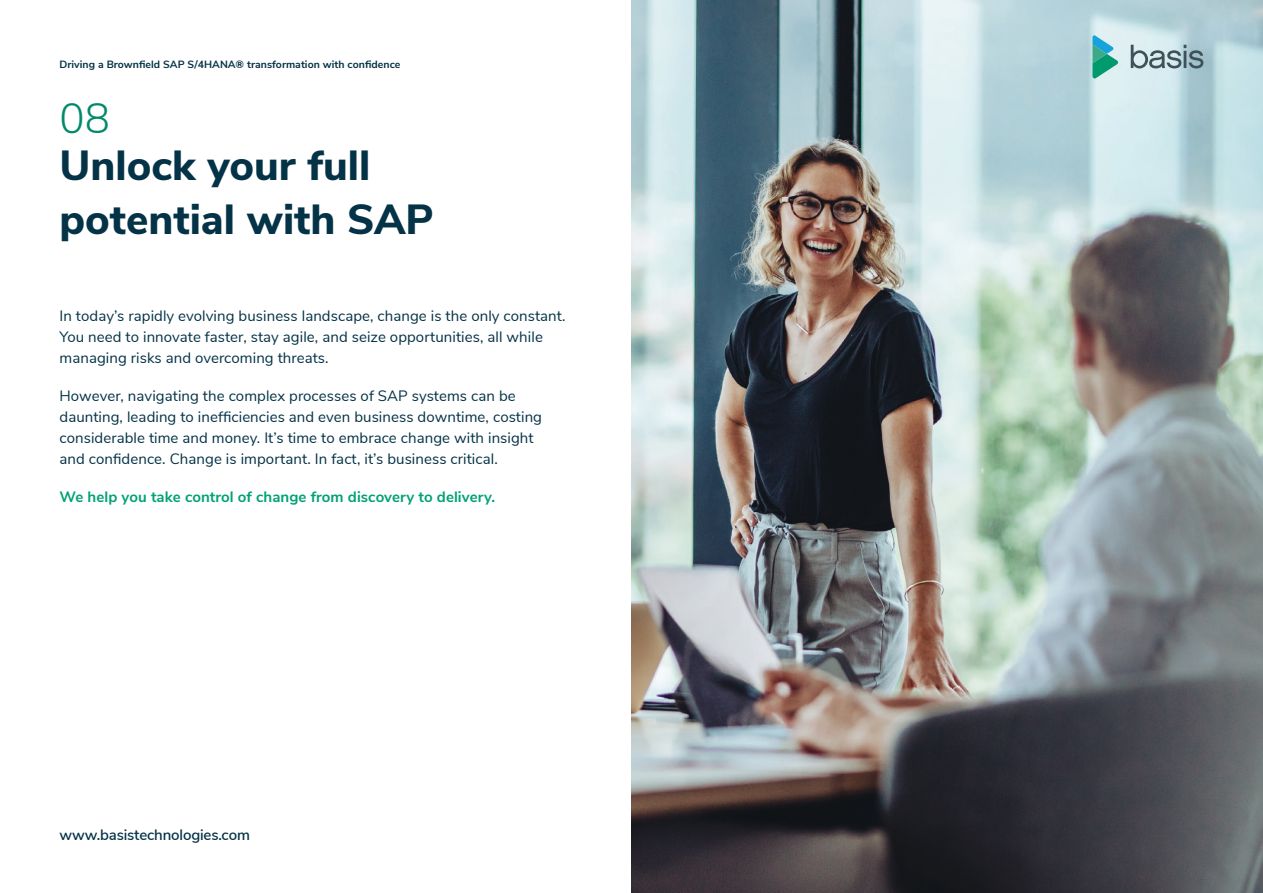
<style>
.page{position:relative;width:1263px;height:893px;background:#fff}
.page>*{position:absolute;margin:0;border:0;box-sizing:border-box;transform-origin:0 0}
.t1{font:800 42px/54px "Nunito Sans";color:#043246}
.t2{font:300 42px "Nunito Sans";color:#008a6a}
.body{font:15px/21px "Nunito Sans";letter-spacing:.005em;color:#043246}
.body-2{font:700 15px "Nunito Sans";letter-spacing:.005em;color:#00a176}
.t3{font:600 15px "Nunito Sans";letter-spacing:-.01em;color:#043246}
.t4{font:700 10.5px "Nunito Sans";letter-spacing:.005em;color:#043246}
</style>
<div class="page">
<img style="left:631px;top:0;width:632px;height:893px">
<svg style="left:1092px;top:35px;width:26px;height:43px"></svg>
<svg style="left:1131px;top:45px;width:72px;height:23px;background:#96abb2"></svg>
<p class="t4" style="left:60px;top:57px;width:342px">Driving a Brownfield SAP S/4HANA® transformation with confidence</p>
<p class="t2" style="left:60px;top:88px;width:52px">08</p>
<p class="t1" style="left:60px;top:136px;width:376px">Unlock your full potential with SAP</p>
<p class="body" style="left:60px;top:305px;width:508px">In today’s rapidly evolving business landscape, change is the only constant.<br>You need to innovate faster, stay agile, and seize opportunities, all while managing risks and overcoming threats.</p>
<p class="body" style="left:60px;top:385px;width:484px">However, navigating the complex processes of SAP systems can be daunting, leading to inefficiencies and even business downtime, costing considerable time and money. It’s time to embrace change with insight and confidence. Change is important. In fact, it’s business critical.</p>
<p class="body-2" style="left:60px;top:486px;width:437px">We help you take control of change from discovery to delivery.</p>
<p class="t3" style="left:60px;top:824px;width:192px">www.basistechnologies.com</p>
</div>
